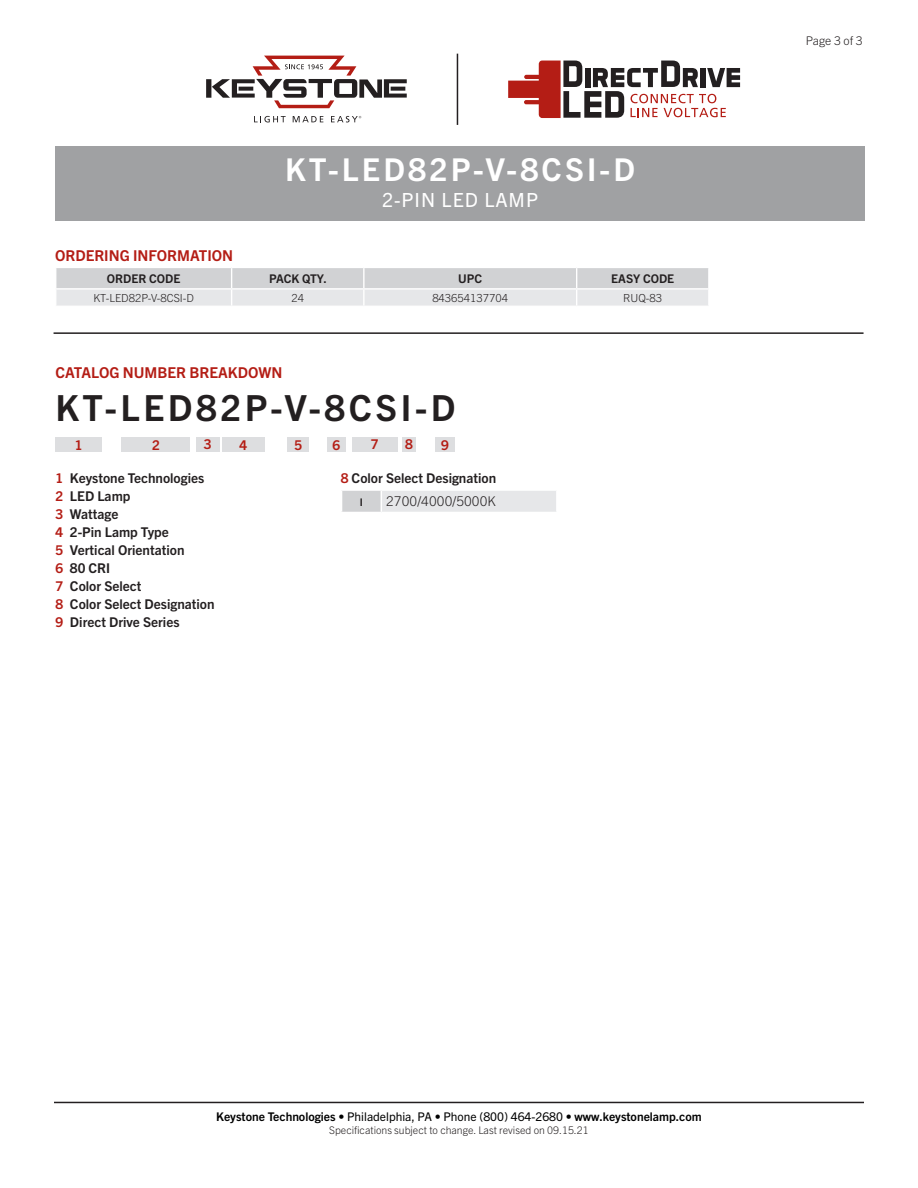
<style>
.page{position:relative;width:918px;height:1188px;background:#fff}
.page>*{position:absolute;margin:0;border:0;box-sizing:border-box;transform-origin:0 0}
.t1{font:700 36px "Trade Gothic Next LT Pro";letter-spacing:.1em;color:#231f20}
.t2{font:700 31.5px "Trade Gothic Next LT Pro";letter-spacing:.1em;color:#fff}
.t3{font:19.5px "Trade Gothic Next LT Pro";letter-spacing:.05em;color:#fff}
.Heading_01{font:700 15px "Trade Gothic Next LT Pro";color:#b41d15}
.Catalog_Key{font:700 13.5px "Trade Gothic Next LT Pro";color:#231f20}
.t4{font:300 13.5px "Trade Gothic Next LT Pro";letter-spacing:.01em;color:#231f20}
.Catalog_BarNumber{font:700 13.5px "Trade Gothic Next LT Pro";color:#b41d15}
.t5{font:700 12px "Trade Gothic Next LT Pro";color:#000}
.t6{font:700 12px "Trade Gothic Next LT Pro";color:#231f20}
.t7{font:300 12px "Trade Gothic Next LT Pro";color:#231f20}
.t8{font:300 11.1px "Trade Gothic Next LT Pro";color:#231f20}
.t9{font:300 10.5px "Trade Gothic Next LT Pro";color:#231f20}
.t10{font:700 10.5px "Trade Gothic Next LT Pro";color:#231f20}
.s1{color:#b41d15}
.s2{font-weight:400}
</style>
<div class="page">
<svg style="left:56px;top:268px;width:653px;height:38px"></svg>
<hr style="left:54px;top:332px;width:810px;height:2px;background:#231f20">
<div style="left:55px;top:146px;width:810px;height:74px;background:#a0a1a3"></div>
<hr style="left:54px;top:1102px;width:810px;height:1px;background:#231f20">
<hr style="left:457px;top:54px;width:1px;height:71px;background:#231f20">
<svg style="left:206px;top:56px;width:201px;height:52px"></svg>
<svg style="left:254px;top:116px;width:32px;height:6px"></svg>
<svg style="left:293px;top:116px;width:30px;height:6px"></svg>
<svg style="left:331px;top:116px;width:30px;height:6px"></svg>
<svg style="left:508px;top:61px;width:232px;height:57px"></svg>
<div style="left:56px;top:437px;width:46px;height:15px;background:#dddee0"></div>
<div style="left:122px;top:437px;width:68px;height:15px;background:#dddee0"></div>
<div style="left:196px;top:437px;width:23px;height:15px;background:#dddee0"></div>
<div style="left:222px;top:437px;width:42px;height:15px;background:#dddee0"></div>
<div style="left:288px;top:437px;width:21px;height:15px;background:#dddee0"></div>
<div style="left:327px;top:437px;width:19px;height:15px;background:#dddee0"></div>
<div style="left:352px;top:437px;width:46px;height:14px;background:#dddee0"></div>
<div style="left:402px;top:437px;width:14px;height:14px;background:#dddee0"></div>
<div style="left:435px;top:437px;width:20px;height:15px;background:#dddee0"></div>
<div style="left:342px;top:490px;width:39px;height:22px;background:#d1d2d4"></div>
<div style="left:381px;top:490px;width:176px;height:22px;background:#e6e7e9"></div>
<hr style="left:341px;top:489px;width:40px;height:2px;background:#fff">
<hr style="left:381px;top:489px;width:177px;height:2px;background:#fff">
<svg style="left:381px;top:491px;width:1px;height:21px"></svg>
<hr style="left:556px;top:491px;width:2px;height:21px;background:#fff">
<p class="t2" style="left:285px;top:148px;width:352px">KT-LED82P-V-8CSI-D</p>
<p class="t3" style="left:382px;top:186px;width:158px">2-PIN LED LAMP</p>
<p class="Heading_01" style="left:55px;top:245px;width:180px">ORDERING INFORMATION</p>
<p class="t6" style="left:107px;top:270px;width:75px">ORDER CODE</p>
<p class="t6" style="left:269px;top:270px;width:59px">PACK QTY.</p>
<p class="t6" style="left:458px;top:270px;width:25px">UPC</p>
<p class="t6" style="left:611px;top:270px;width:64px">EASY CODE</p>
<p class="t8" style="left:93px;top:290px;width:102px">KT-LED82P-V-8CSI-D</p>
<p class="t8" style="left:291px;top:290px;width:14px">24</p>
<p class="t8" style="left:432px;top:290px;width:77px">843654137704</p>
<p class="t8" style="left:623px;top:290px;width:41px">RUQ-83</p>
<p class="Heading_01" style="left:56px;top:362px;width:228px">CATALOG NUMBER BREAKDOWN</p>
<p class="t1" style="left:56px;top:383px;width:402px">KT-LED82P-V-8CSI-D</p>
<p class="Catalog_BarNumber" style="left:75px;top:435px;width:9px">1</p>
<p class="Catalog_BarNumber" style="left:152px;top:435px;width:9px">2</p>
<p class="Catalog_BarNumber" style="left:204px;top:435px;width:9px">3</p>
<p class="Catalog_BarNumber" style="left:239px;top:435px;width:9px">4</p>
<p class="Catalog_BarNumber" style="left:295px;top:435px;width:9px">5</p>
<p class="Catalog_BarNumber" style="left:333px;top:435px;width:9px">6</p>
<p class="Catalog_BarNumber" style="left:371px;top:435px;width:9px">7</p>
<p class="Catalog_BarNumber" style="left:405px;top:435px;width:9px">8</p>
<p class="Catalog_BarNumber" style="left:441px;top:435px;width:9px">9</p>
<p class="Catalog_Key" style="left:341px;top:469px;width:157px"><span class="s1">8</span> Color Select Designation</p>
<p class="t10" style="left:360px;top:495px;width:5px">I</p>
<p class="t4" style="left:386px;top:492px;width:111px">2700/4000/5000K</p>
<p class="Catalog_Key" style="left:56px;top:469px;width:150px"><span class="s1">1</span> Keystone Technologies</p>
<p class="Catalog_Key" style="left:56px;top:487px;width:76px"><span class="s1">2</span> LED Lamp</p>
<p class="Catalog_Key" style="left:56px;top:505px;width:64px"><span class="s1">3</span> Wattage</p>
<p class="Catalog_Key" style="left:56px;top:523px;width:115px"><span class="s1">4</span> 2-Pin Lamp Type</p>
<p class="Catalog_Key" style="left:56px;top:541px;width:130px"><span class="s1">5</span> Vertical Orientation</p>
<p class="Catalog_Key" style="left:56px;top:559px;width:56px"><span class="s1">6</span> 80 CRI</p>
<p class="Catalog_Key" style="left:56px;top:577px;width:87px"><span class="s1">7</span> Color Select</p>
<p class="Catalog_Key" style="left:56px;top:595px;width:161px"><span class="s1">8</span> Color Select Designation</p>
<p class="Catalog_Key" style="left:56px;top:613px;width:126px"><span class="s1">9</span> Direct Drive Series</p>
<p class="t7" style="left:806px;top:33px;width:58px">Page 3 of 3</p>
<p class="t5" style="left:216px;top:1109px;width:487px">Keystone Technologies • <span class="s2">Philadelphia, PA</span> • <span class="s2">Phone (800) 464-2680 •</span> www.keystonelamp.com</p>
<p class="t9" style="left:329px;top:1123px;width:261px">Specifications subject to change. Last revised on 09.15.21</p>
</div>
